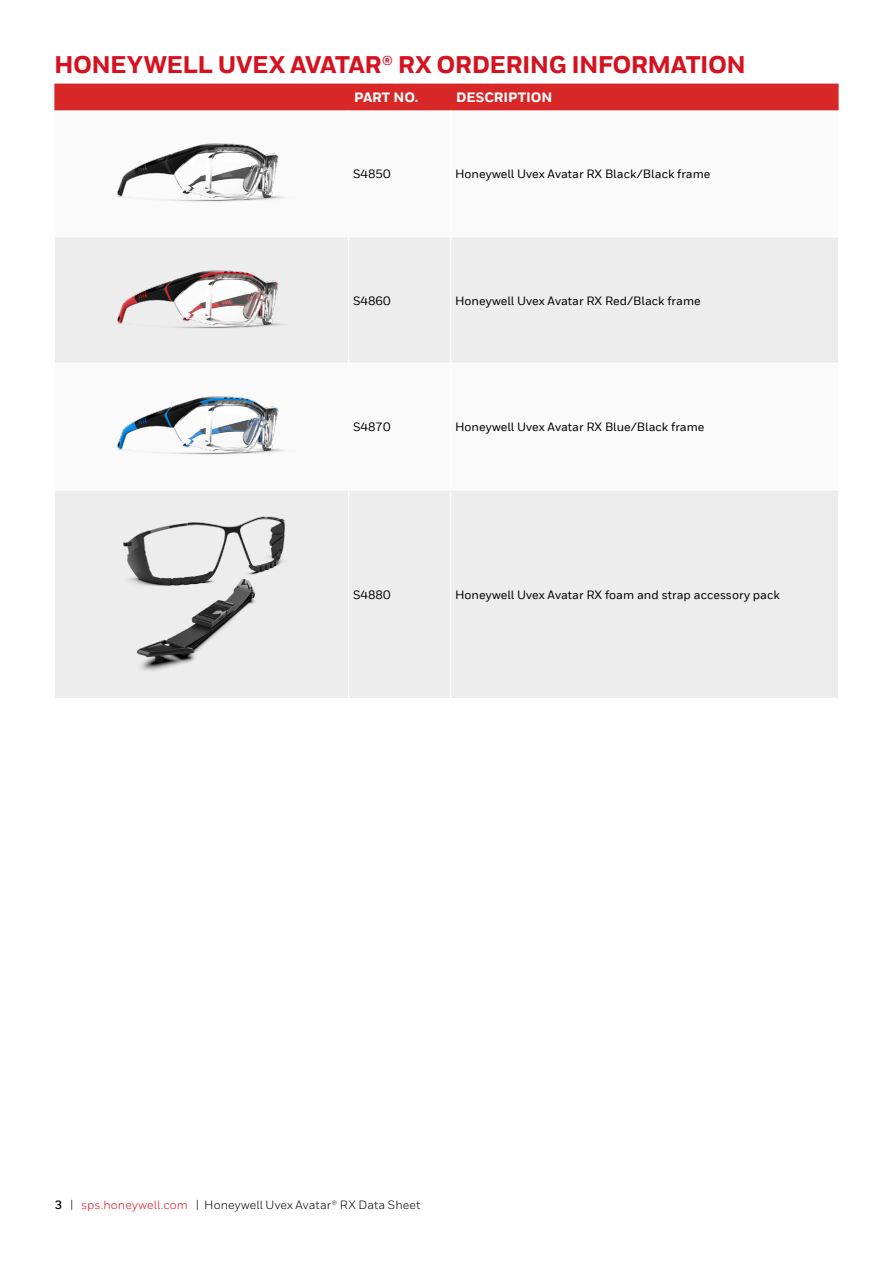
<style>
.page{position:relative;width:893px;height:1263px;background:#fff}
.page>*{position:absolute;margin:0;border:0;box-sizing:border-box;transform-origin:0 0}
.t1{font:800 24px "Honeywell Sans TT";letter-spacing:-.025em;color:#d61120}
.t2{font:800 13.5px "Honeywell Sans TT";color:#fff}
.t3{font:500 12px "Honeywell Sans TT";color:#000}
.t4{font:12px "Honeywell Sans";letter-spacing:.005em;color:#000}
.s1{font-weight:700}
.s2{color:#d61120}
</style>
<div class="page">
<div style="left:54px;top:84px;width:785px;height:27px;background:#d82727"></div>
<svg style="left:55px;top:237px;width:783px;height:461px;fill:#ededed"></svg>
<hr style="left:348px;top:237px;width:1px;height:126px;background:#fff">
<hr style="left:450px;top:237px;width:1px;height:126px;background:#fff">
<hr style="left:54px;top:363px;width:295px;height:1px;background:#fff">
<hr style="left:349px;top:363px;width:102px;height:1px;background:#fff">
<hr style="left:348px;top:364px;width:1px;height:126px;background:#fff">
<hr style="left:451px;top:363px;width:388px;height:1px;background:#fff">
<hr style="left:450px;top:364px;width:1px;height:126px;background:#fff">
<hr style="left:54px;top:490px;width:295px;height:1px;background:#fff">
<hr style="left:349px;top:490px;width:102px;height:1px;background:#fff">
<hr style="left:348px;top:490px;width:1px;height:208px;background:#fff">
<hr style="left:451px;top:490px;width:388px;height:1px;background:#fff">
<hr style="left:450px;top:490px;width:1px;height:208px;background:#fff">
<img style="left:117px;top:143px;width:172px;height:59px">
<img style="left:103px;top:258px;width:197px;height:84px">
<img style="left:103px;top:385px;width:197px;height:84px">
<img style="left:103px;top:511px;width:197px;height:166px">
<h1 class="t1" style="left:54px;top:50px;width:693px">HONEYWELL UVEX AVATAR® RX ORDERING INFORMATION</h1>
<p class="t2" style="left:354px;top:89px;width:66px">PART NO.</p>
<p class="t2" style="left:456px;top:89px;width:98px">DESCRIPTION</p>
<p class="t3" style="left:353px;top:167px;width:39px">S4850</p>
<p class="t3" style="left:455px;top:167px;width:257px">Honeywell Uvex Avatar RX Black/Black frame</p>
<p class="t3" style="left:353px;top:293px;width:39px">S4860</p>
<p class="t3" style="left:455px;top:293px;width:247px">Honeywell Uvex Avatar RX Red/Black frame</p>
<p class="t3" style="left:353px;top:420px;width:39px">S4870</p>
<p class="t3" style="left:455px;top:420px;width:251px">Honeywell Uvex Avatar RX Blue/Black frame</p>
<p class="t3" style="left:353px;top:587px;width:39px">S4880</p>
<p class="t3" style="left:455px;top:587px;width:326px">Honeywell Uvex Avatar RX foam and strap accessory pack</p>
<p class="t4" style="left:55px;top:1197px;width:367px"><span class="s1">3</span> | <span class="s2">sps.honeywell.com</span> | Honeywell Uvex Avatar® RX Data Sheet</p>
</div>
